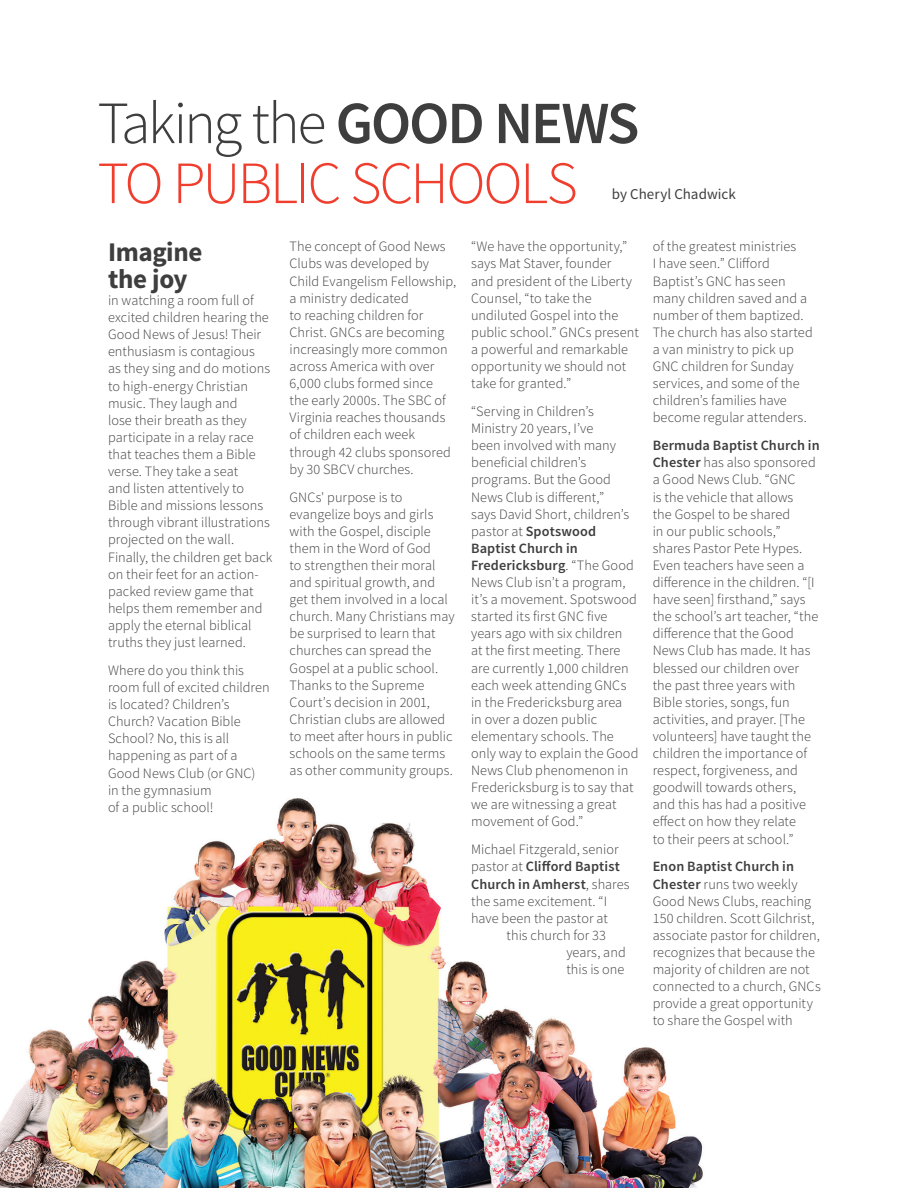
<style>
.page{position:relative;width:918px;height:1188px;background:#fff}
.page>*{position:absolute;margin:0;border:0;box-sizing:border-box;transform-origin:0 0}
.BASE-text___Source_1{font:300 60px/60px "Source Sans Pro";letter-spacing:-.04em;color:#ef3e2e}
.BASE-text___Source_1-2{font:700 27px/27px "Source Sans Pro";letter-spacing:-.015em;color:#3e3e3f}
.BASE-text___Source_1-3{font:15px "Source Sans Pro";color:#3e3e3f}
.BASE-text___Source_1-4{font:300 14.25px/17.1px "Source Sans Pro";letter-spacing:.005em;color:#3e3e3f}
.BASE-text___Source_1-5{font:600 14.25px "Source Sans Pro";letter-spacing:.005em;color:#3e3e3f}
.s1{color:#3e3e3f}
.s2{font-weight:600;color:#3e3e3f}
.s3{font-weight:600}
.s4{font-weight:300}
</style>
<div class="page">
<img style="left:0;top:798px;width:703px;height:390px">
<p class="BASE-text___Source_1" style="left:98px;top:93px;width:543px"><span class="s1">Taking the</span> <span class="s2">GOOD NEWS<br></span>TO PUBLIC SCHOOLS</p>
<p class="BASE-text___Source_1-3" style="left:612px;top:185px;width:125px">by Cheryl Chadwick</p>
<p class="BASE-text___Source_1-2" style="left:108px;top:239px;width:96px">Imagine the joy</p>
<p class="BASE-text___Source_1-4" style="left:108px;top:292px;width:166px">in watching a room full of excited children hearing the<br>Good News of Jesus! Their enthusiasm is contagious<br>as they sing and do motions to high-energy Christian music. They laugh and<br>lose their breath as they participate in a relay race that teaches them a Bible verse. They take a seat<br>and listen attentively to<br>Bible and missions lessons through vibrant illustrations projected on the wall.<br>Finally, the children get back on their feet for an action&shy;packed review game that helps them remember and apply the eternal biblical truths they just learned.</p>
<p class="BASE-text___Source_1-4" style="left:108px;top:662px;width:163px">Where do you think this room full of excited children is located? Children’s<br>Church? Vacation Bible<br>School? No, this is all happening as part of a<br>Good News Club (or GNC) in the gymnasium<br>of a public school!</p>
<p class="BASE-text___Source_1-4" style="left:290px;top:238px;width:168px">The concept of Good News<br>Clubs was developed by<br>Child Evangelism Fellowship, a ministry dedicated<br>to reaching children for<br>Christ. GNCs are becoming increasingly more common across America with over<br>6,000 clubs formed since<br>the early 2000s. The SBC of<br>Virginia reaches thousands of children each week through 42 clubs sponsored by 30 SBCV churches.</p>
<p class="BASE-text___Source_1-4" style="left:290px;top:488px;width:167px">GNCs' purpose is to evangelize boys and girls with the Gospel, disciple them in the Word of God<br>to strengthen their moral and spiritual growth, and get them involved in a local church. Many Christians may be surprised to learn that churches can spread the<br>Gospel at a public school.<br>Thanks to the Supreme<br>Court’s decision in 2001,<br>Christian clubs are allowed to meet after hours in public schools on the same terms as other community groups.</p>
<p class="BASE-text___Source_1-4" style="left:471px;top:238px;width:169px">“We have the opportunity,” says Mat Staver, founder<br>and president of the Liberty<br>Counsel, “to take the undiluted Gospel into the public school.” GNCs present a powerful and remarkable opportunity we should not take for granted.”</p>
<p class="BASE-text___Source_1-4" style="left:471px;top:403px;width:169px">“Serving in Children’s<br>Ministry 20 years, I’ve<br>been involved with many beneficial children’s programs. But the Good<br>News Club is different,”<br>says David Short, children’s pastor at <span class="s3">Spotswood<br>Baptist Church in<br>Fredericksburg</span>. “The Good<br>News Club isn’t a program, it’s a movement. Spotswood started its first GNC five years ago with six children<br>at the first meeting. There are currently 1,000 children each week attending GNCs in the Fredericksburg area<br>in over a dozen public elementary schools. The only way to explain the Good<br>News Club phenomenon in<br>Fredericksburg is to say that we are witnessing a great movement of God.”</p>
<p class="BASE-text___Source_1-4" style="left:471px;top:841px;width:149px">Michael Fitzgerald, senior</p>
<p class="BASE-text___Source_1-5" style="left:471px;top:858px;width:150px"><span class="s4">pastor at</span> Clifford Baptist</p>
<p class="BASE-text___Source_1-5" style="left:471px;top:875px;width:160px">Church in Amherst<span class="s4">, shares</span></p>
<p class="BASE-text___Source_1-4" style="left:471px;top:892px;width:137px">the same excitement. “I</p>
<p class="BASE-text___Source_1-4" style="left:471px;top:909px;width:138px">have been the pastor at</p>
<p class="BASE-text___Source_1-4" style="left:507px;top:927px;width:101px">this church for 33</p>
<p class="BASE-text___Source_1-4" style="left:566px;top:944px;width:61px">years, and</p>
<p class="BASE-text___Source_1-4" style="left:566px;top:961px;width:60px">this is one</p>
<p class="BASE-text___Source_1-4" style="left:653px;top:238px;width:162px">of the greatest ministries<br>I have seen.” Clifford<br>Baptist’s GNC has seen many children saved and a number of them baptized.<br>The church has also started a van ministry to pick up<br>GNC children for Sunday services, and some of the children’s families have become regular attenders.</p>
<p class="BASE-text___Source_1-4" style="left:653px;top:437px;width:168px"><span class="s3">Bermuda Baptist Church in<br>Chester</span> has also sponsored a Good News Club. “GNC<br>is the vehicle that allows<br>the Gospel to be shared<br>in our public schools,” shares Pastor Pete Hypes.<br>Even teachers have seen a difference in the children. “[I have seen] firsthand,” says the school’s art teacher, “the difference that the Good<br>News Club has made. It has blessed our children over the past three years with<br>Bible stories, songs, fun activities, and prayer. [The volunteers] have taught the children the importance of respect, forgiveness, and goodwill towards others, and this has had a positive effect on how they relate<br>to their peers at school.”</p>
<p class="BASE-text___Source_1-4" style="left:653px;top:858px;width:170px"><span class="s3">Enon Baptist Church in<br>Chester</span> runs two weekly<br>Good News Clubs, reaching<br>150 children. Scott Gilchrist, associate pastor for children, recognizes that because the majority of children are not connected to a church, GNCs provide a great opportunity to share the Gospel with</p>
</div>
